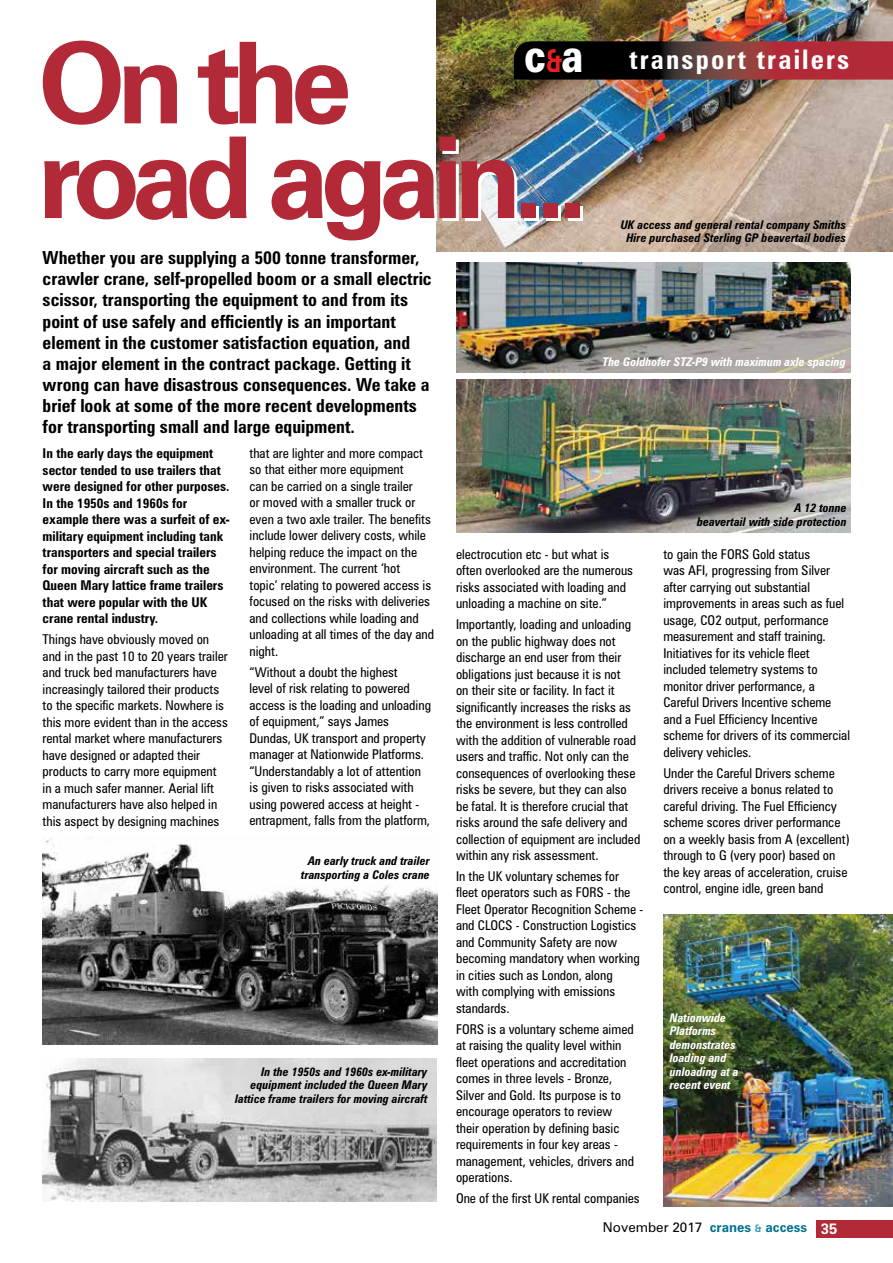
<style>
.page{position:relative;width:893px;height:1263px;background:#fff}
.page>*{position:absolute;margin:0;border:0;box-sizing:border-box;transform-origin:0 0}
.t1{font:700 113.25px/94.7px "Zurich BT";letter-spacing:-.08em;color:#b22a37}
.t2{font:700 condensed 27px "Zurich BT";letter-spacing:.08em;color:#fff}
.t3{font:700 condensed 18px/21px "Zurich BT";color:#000}
.t4{font:condensed 13.5px/16.5px "Zurich BT";color:#000}
.t5{font:700 condensed 13.5px/16.5px "Zurich BT";color:#000}
.t6{font:13.5px "Zurich BT";color:#000}
.t7{font:italic 700 condensed 12px/13.5px "Zurich BT";color:#000;text-align:right}
.t8{font:italic 700 condensed 12px/13.5px "Zurich BT";color:#fff}
.s1{font-weight:900;font-stretch:normal;font-size:45.9px}
.s2{font-stretch:normal;font-size:31.65px;color:#ed1d24}
.s3{font-weight:700;color:#00728f}
.s4{font-weight:700;font-size:10.5px;color:#3c9db6}
.s5{font-weight:700;font-size:15px;color:#fff}
</style>
<div class="page">
<img style="left:437px;top:0;width:456px;height:251px">
<div style="left:816px;top:1220px;width:77px;height:17px;background:#b22a37"></div>
<svg style="left:514px;top:41px;width:379px;height:39px"></svg>
<img style="left:43px;top:838px;width:394px;height:207px">
<img style="left:43px;top:1059px;width:394px;height:142px">
<img style="left:456px;top:380px;width:394px;height:152px">
<img style="left:456px;top:263px;width:394px;height:109px">
<img style="left:663px;top:915px;width:230px;height:291px">
<h1 class="t1" style="left:38px;top:35px;width:552px">On the road again...</h1>
<h2 class="t2" style="left:524px;top:42px;width:327px"><span class="s1">c</span><span class="s2">&amp;</span><span class="s1">a</span> transport trailers</h2>
<p class="t7" style="left:621px;top:218px;width:227px;text-align:center">UK access and general rental company Smiths<br>Hire purchased Sterling GP beavertail bodies</p>
<p class="t3" style="left:43px;top:247px;width:391px">Whether you are supplying a 500 tonne transformer, crawler crane, self-propelled boom or a small electric scissor, transporting the equipment to and from its point of use safely and efficiently is an important element in the customer satisfaction equation, and<br>a major element in the contract package. Getting it wrong can have disastrous consequences. We take a brief look at some of the more recent developments for transporting small and large equipment.</p>
<p class="t5" style="left:43px;top:445px;width:188px">In the early days the equipment sector tended to use trailers that were designed for other purposes.<br>In the 1950s and 1960s for example there was a surfeit of ex&shy;military equipment including tank transporters and special trailers for moving aircraft such as the<br>Queen Mary lattice frame trailers that were popular with the UK crane rental industry.</p>
<p class="t4" style="left:43px;top:631px;width:187px">Things have obviously moved on and in the past 10 to 20 years trailer and truck bed manufacturers have increasingly tailored their products to the specific markets. Nowhere is this more evident than in the access rental market where manufacturers have designed or adapted their products to carry more equipment in a much safer manner. Aerial lift manufacturers have also helped in this aspect by designing machines</p>
<p class="t4" style="left:250px;top:445px;width:186px">that are lighter and more compact so that either more equipment<br>can be carried on a single trailer<br>or moved with a smaller truck or even a two axle trailer. The benefits include lower delivery costs, while helping reduce the impact on the environment. The current ‘hot<br>topic’ relating to powered access is focused on the risks with deliveries and collections while loading and unloading at all times of the day and night.</p>
<p class="t4" style="left:250px;top:663px;width:183px">“Without a doubt the highest<br>level of risk relating to powered access is the loading and unloading of equipment,” says James<br>Dundas, UK transport and property manager at Nationwide Platforms. “Understandably a lot of attention is given to risks associated with using powered access at height - entrapment, falls from the platform,</p>
<p class="t7" style="left:301px;top:854px;width:130px;text-align:center">An early truck and trailer transporting a Coles crane</p>
<p class="t7" style="left:235px;top:1064px;width:194px">In the 1950s and 1960s ex-military equipment included the Queen Mary lattice frame trailers for moving aircraft</p>
<p class="t8" style="left:602px;top:355px;width:245px">The Goldhofer STZ-P9 with maximum axle spacing</p>
<p class="t4" style="left:456px;top:546px;width:179px">electrocution etc - but what is often overlooked are the numerous risks associated with loading and unloading a machine on site.”</p>
<p class="t4" style="left:456px;top:616px;width:186px">Importantly, loading and unloading on the public highway does not discharge an end user from their obligations just because it is not<br>on their site or facility. In fact it significantly increases the risks as the environment is less controlled with the addition of vulnerable road users and traffic. Not only can the consequences of overlooking these risks be severe, but they can also be fatal. It is therefore crucial that risks around the safe delivery and collection of equipment are included within any risk assessment.</p>
<p class="t4" style="left:456px;top:868px;width:189px">In the UK voluntary schemes for fleet operators such as FORS - the<br>Fleet Operator Recognition Scheme - and CLOCS - Construction Logistics and Community Safety are now becoming mandatory when working in cities such as London, along<br>with complying with emissions standards.</p>
<p class="t4" style="left:456px;top:1020px;width:180px">FORS is a voluntary scheme aimed at raising the quality level within fleet operations and accreditation comes in three levels - Bronze,<br>Silver and Gold. Its purpose is to encourage operators to review their operation by defining basic requirements in four key areas - management, vehicles, drivers and operations.</p>
<p class="t4" style="left:456px;top:1190px;width:185px">One of the first UK rental companies</p>
<p class="t7" style="left:697px;top:501px;width:151px">A 12 tonne<br>beavertail with side protection</p>
<p class="t4" style="left:663px;top:546px;width:188px">to gain the FORS Gold status<br>was AFI, progressing from Silver after carrying out substantial improvements in areas such as fuel usage, CO2 output, performance measurement and staff training.<br>Initiatives for its vehicle fleet included telemetry systems to monitor driver performance, a<br>Careful Drivers Incentive scheme and a Fuel Efficiency Incentive scheme for drivers of its commercial delivery vehicles.</p>
<p class="t4" style="left:663px;top:764px;width:188px">Under the Careful Drivers scheme drivers receive a bonus related to careful driving. The Fuel Efficiency scheme scores driver performance on a weekly basis from A (excellent) through to G (very poor) based on the key areas of acceleration, cruise control, engine idle, green band</p>
<p class="t8" style="left:670px;top:1010px;width:70px">Nationwide<br>Platforms demonstrates loading and unloading at a recent event</p>
<p class="t6" style="left:603px;top:1219px;width:236px">November 2017 <span class="s3">cranes</span> <span class="s4">&amp;</span> <span class="s3">access</span> <span class="s5">35</span></p>
</div>
